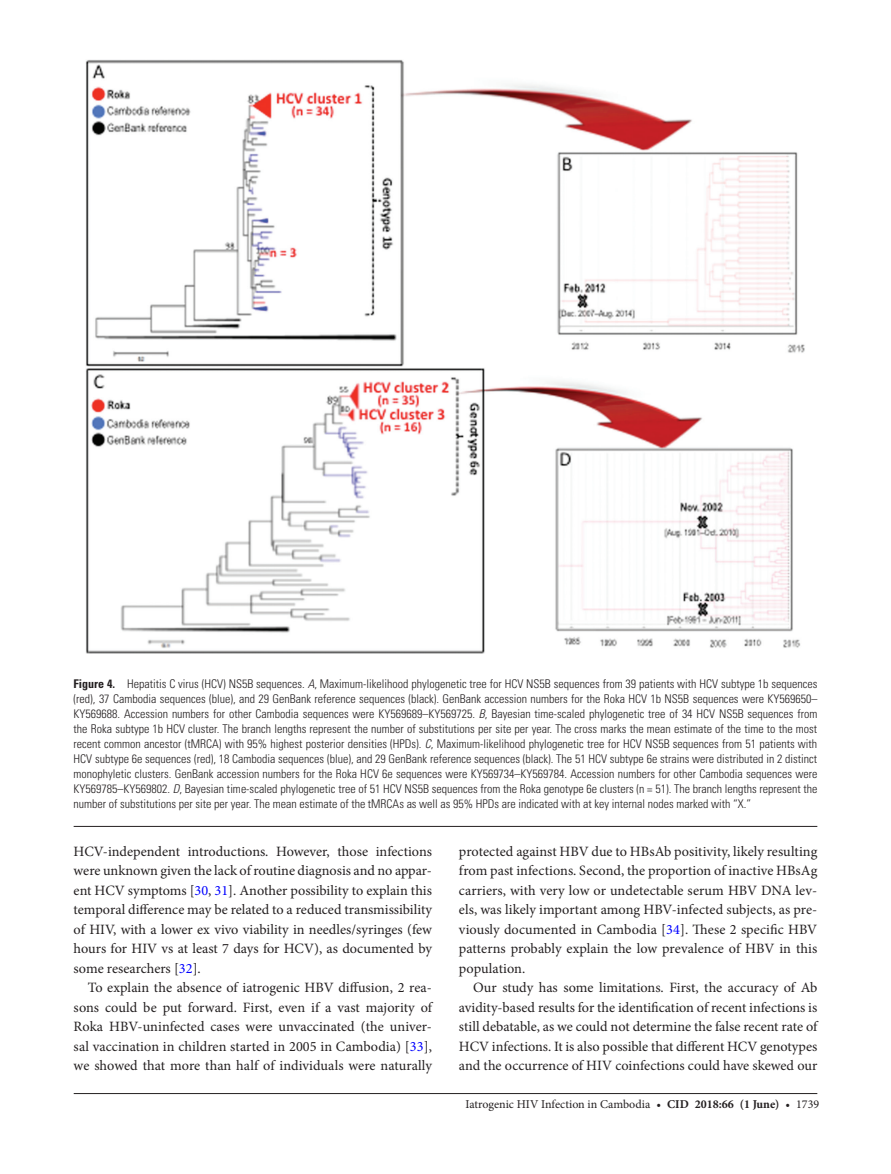
<style>
.page{position:relative;width:891px;height:1174px;background:#fff}
.page>*{position:absolute;margin:0;border:0;box-sizing:border-box;transform-origin:0 0}
.t1{font:14.25px/19.5px "Minion Pro";color:#231f20;text-align:justify}
.t2{font:300 condensed 12px/15px "Univers LT Std";color:#231f20;text-align:justify}
.t3{font:12px "Minion Pro";color:#231f20}
.s1{font-weight:700}
.s2{font-style:italic}
.s3{color:#00f}
</style>
<div class="page">
<hr style="left:74px;top:1093px;width:743px;height:1px;background:#231f20">
<hr style="left:74px;top:826px;width:743px;height:1px;background:#231f20">
<img style="left:86px;top:60px;width:719px;height:594px">
<p class="t2" style="left:74px;top:676px;width:745px"><span class="s1">Figure 4.</span> Hepatitis C virus (HCV) NS5B sequences. <span class="s2">A</span>, Maximum-likelihood phylogenetic tree for HCV NS5B sequences from 39 patients with HCV subtype 1b sequences (red), 37 Cambodia sequences (blue), and 29 GenBank reference sequences (black). GenBank accession numbers for the Roka HCV 1b NS5B sequences were KY569650– KY569688. Accession numbers for other Cambodia sequences were KY569689–KY569725. <span class="s2">B</span>, Bayesian time-scaled phylogenetic tree of 34 HCV NS5B sequences from the Roka subtype 1b HCV cluster. The branch lengths represent the number of substitutions per site per year. The cross marks the mean estimate of the time to the most recent common ancestor (tMRCA) with 95% highest posterior densities (HPDs). <span class="s2">C</span>, Maximum-likelihood phylogenetic tree for HCV NS5B sequences from 51 patients with HCV subtype 6e sequences (red), 18 Cambodia sequences (blue), and 29 GenBank reference sequences (black). The 51 HCV subtype 6e strains were distributed in 2 distinct monophyletic clusters. GenBank accession numbers for the Roka HCV 6e sequences were KY569734–KY569784. Accession numbers for other Cambodia sequences were KY569785–KY569802. <span class="s2">D</span>, Bayesian time-scaled phylogenetic tree of 51 HCV NS5B sequences from the Roka genotype 6e clusters (n = 51). The branch lengths represent the number of substitutions per site per year. The mean estimate of the tMRCAs as well as 95% HPDs are indicated with at key internal nodes marked with “X.”</p>
<p class="t1" style="left:74px;top:842px;width:360px">HCV-independent introductions. However, those infections were unknown given the lack of routine diagnosis and no appar&shy;ent HCV symptoms [<span class="s3">30</span>, <span class="s3">31</span>]. Another possibility to explain this temporal difference may be related to a reduced transmissibility of HIV, with a lower ex vivo viability in needles/syringes (few hours for HIV vs at least 7 days for HCV), as documented by some researchers [<span class="s3">32</span>].</p>
<p class="t1" style="left:74px;top:978px;width:360px;text-indent:14px">To explain the absence of iatrogenic HBV diffusion, 2 rea&shy;sons could be put forward. First, even if a vast majority of Roka HBV-uninfected cases were unvaccinated (the univer&shy;sal vaccination in children started in 2005 in Cambodia) [<span class="s3">33</span>], we showed that more than half of individuals were naturally</p>
<p class="t1" style="left:459px;top:842px;width:360px">protected against HBV due to HBsAb positivity, likely resulting from past infections. Second, the proportion of inactive HBsAg carriers, with very low or undetectable serum HBV DNA lev&shy;els, was likely important among HBV-infected subjects, as pre&shy;viously documented in Cambodia [<span class="s3">34</span>]. These 2 specific HBV patterns probably explain the low prevalence of HBV in this population.</p>
<p class="t1" style="left:459px;top:978px;width:360px;text-indent:14px">Our study has some limitations. First, the accuracy of Ab avidity-based results for the identification of recent infections is still debatable, as we could not determine the false recent rate of HCV infections. It is also possible that different HCV genotypes and the occurrence of HIV coinfections could have skewed our</p>
<p class="t3" style="left:466px;top:1096px;width:355px">Iatrogenic HIV Infection in Cambodia • <span class="s1">CID 2018:66 (1 June)</span> • 1739</p>
</div>
